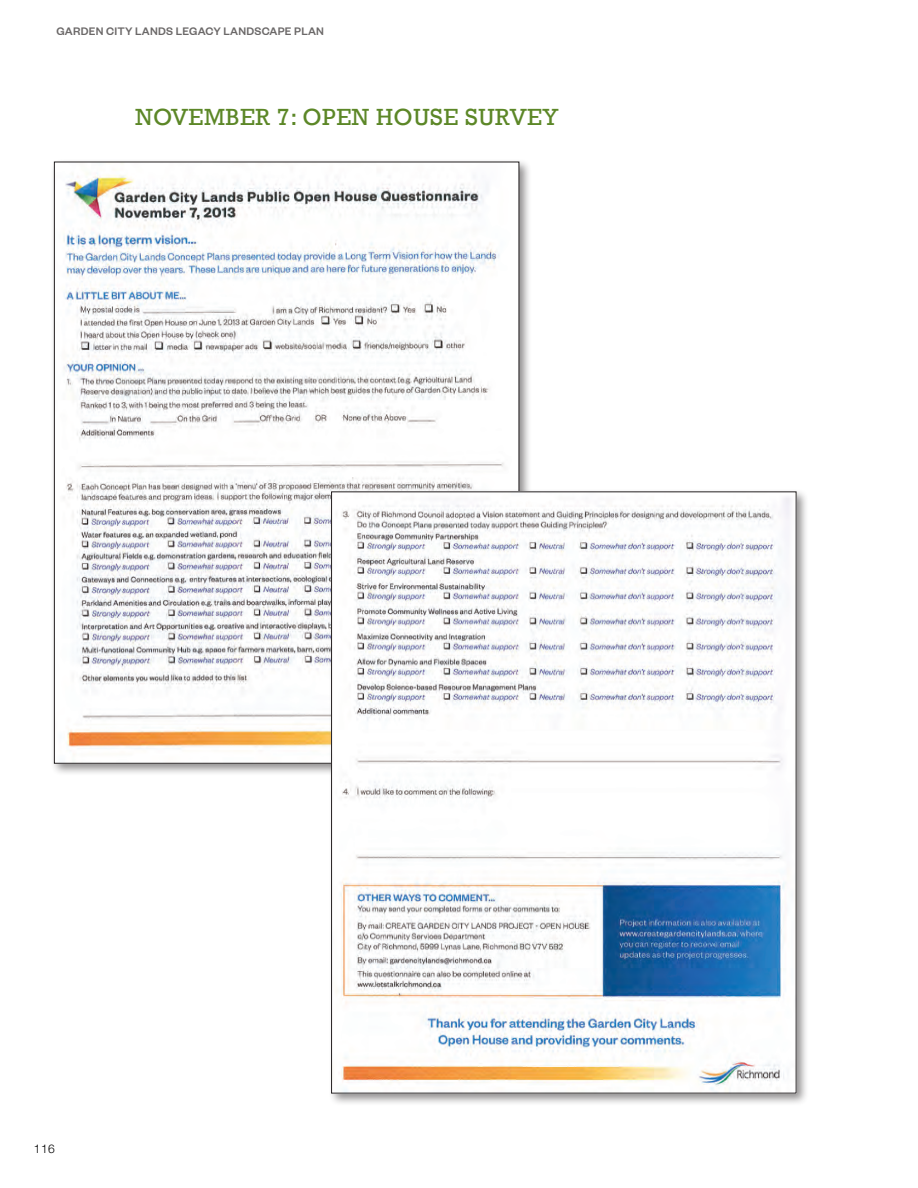
<style>
.page{position:relative;width:918px;height:1188px;background:#fff}
.page>*{position:absolute;margin:0;border:0;box-sizing:border-box;transform-origin:0 0}
.t1{font:24px "Rockwell";letter-spacing:.02em;color:#5c8727}
.t2{font:500 12px "Founders Grotesk";letter-spacing:.02em;color:#3a3636}
.t3{font:300 12px "Helvetica Neue";color:#000}
</style>
<div class="page">
<div style="left:50px;top:158px;width:482px;height:619px;background:#231f20;opacity:.5"></div>
<img style="left:56px;top:164px;width:461px;height:598px">
<div style="left:328px;top:488px;width:481px;height:618px;background:#231f20;opacity:.5"></div>
<img style="left:333px;top:493px;width:461px;height:599px">
<p class="t2" style="left:56px;top:23px;width:269px">GARDEN CITY LANDS LEGACY LANDSCAPE PLAN</p>
<h1 class="t1" style="left:135px;top:99px;width:424px">NOVEMBER 7: OPEN HOUSE SURVEY</h1>
<p class="t3" style="left:34px;top:1142px;width:23px">116</p>
</div>
